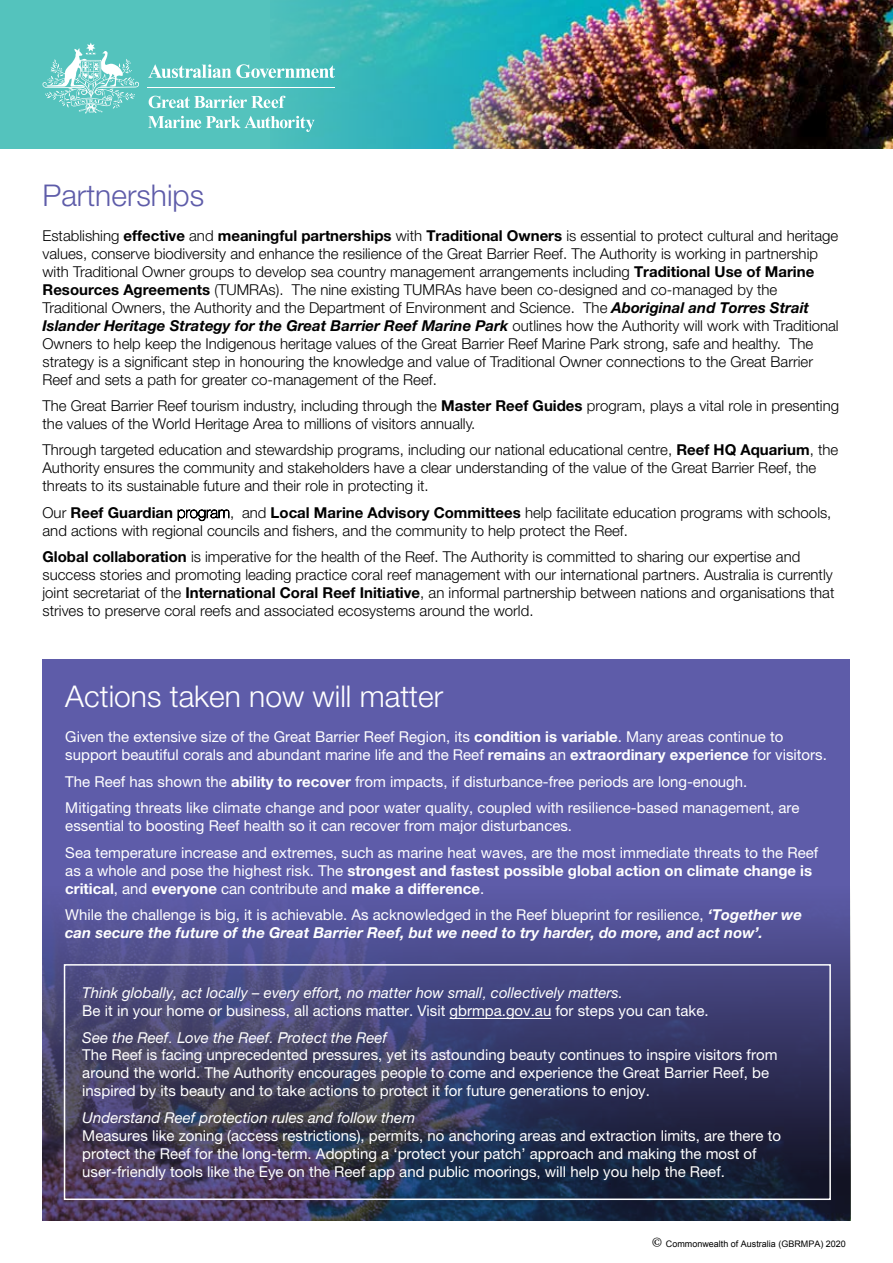
<style>
.page{position:relative;width:893px;height:1263px;background:#fff}
.page>*{position:absolute;margin:0;border:0;box-sizing:border-box;transform-origin:0 0}
.t1{font:300 30px "Helvetica Neue LT Pro";color:#fff}
.t2{font:300 30px "Helvetica Neue LT Pro";color:#5e5ca9}
.t3{font:300 15px/18px "Helvetica Neue LT Pro";color:#000}
.t4{font:15px/18px "Helvetica Neue LT Pro";color:#fff}
.t5{font:italic 700 15px/18px "Helvetica Neue LT Pro";color:#fff}
.t6{font:700 15px/18px "Helvetica Neue LT Pro";color:#fff}
.t7{font:italic 15px "Helvetica Neue LT Pro";color:#fff}
.t8{font:9px "Arial";color:#000}
.s1{font-weight:700}
.s2{font-weight:700;font-style:italic}
.s3{font-family:"Helvetica Neue LT Std";font-weight:200}
.s4{font-weight:400}
.s5{font-weight:400;font-style:normal}
.s6{font-style:italic}
.s7{font-family:"Arial";font-style:italic}
.s8{font-family:"Arial"}
.s9{font-family:"Minion Pro";font-size:15px}
</style>
<div class="page">
<div style="left:0;top:0;width:893px;height:149px;background:#54c3bd"></div>
<img style="left:274px;top:0;width:619px;height:149px">
<img style="left:43px;top:662px;width:807px;height:558px">
<svg style="left:148px;top:64px;width:187px;height:14px"></svg>
<hr style="left:148px;top:87px;width:187px;height:1px;background:#fff">
<svg style="left:149px;top:96px;width:137px;height:12px"></svg>
<svg style="left:148px;top:116px;width:167px;height:16px"></svg>
<svg style="left:42px;top:43px;width:97px;height:70px"></svg>
<hr style="left:450px;top:1018px;width:101px;height:1px;background:#fff">
<div style="left:64px;top:964px;width:767px;height:236px;border:2px solid #fff"></div>
<h1 class="t2" style="left:43px;top:177px;width:163px">Partnerships</h1>
<p class="t3" style="left:43px;top:226px;width:798px">Establishing <span class="s1">effective</span> and <span class="s1">meaningful partnerships</span> with <span class="s1">Traditional Owners</span> is essential to protect cultural and heritage values, conserve biodiversity and enhance the resilience of the Great Barrier Reef. The Authority is working in partnership with Traditional Owner groups to develop sea country management arrangements including <span class="s1">Traditional Use of Marine Resources Agreements</span> (TUMRAs). The nine existing TUMRAs have been co-designed and co-managed by the Traditional Owners, the Authority and the Department of Environment and Science. The <span class="s2">Aboriginal and Torres Strait Islander Heritage Strategy for the Great Barrier Reef Marine Park</span> outlines how the Authority will work with Traditional Owners to help keep the Indigenous heritage values of the Great Barrier Reef Marine Park strong, safe and healthy. The strategy is a significant step in honouring the knowledge and value of Traditional Owner connections to the Great Barrier Reef and sets a path for greater co-management of the Reef.</p>
<p class="t3" style="left:43px;top:397px;width:798px">The Great Barrier Reef tourism industry, including through the <span class="s1">Master Reef Guides</span> program, plays a vital role in presenting the values of the World Heritage Area to millions of visitors annually.</p>
<p class="t3" style="left:43px;top:441px;width:797px">Through targeted education and stewardship programs, including our national educational centre, <span class="s1">Reef HQ Aquarium</span>, the<br>Authority ensures the community and stakeholders have a clear understanding of the value of the Great Barrier Reef, the threats to its sustainable future and their role in protecting it.</p>
<p class="t3" style="left:43px;top:503px;width:790px">Our <span class="s1">Reef Guardian</span> <span class="s3">program</span>, and <span class="s1">Local Marine Advisory Committees</span> help facilitate education programs with schools, and actions with regional councils and fishers, and the community to help protect the Reef.</p>
<p class="t3" style="left:43px;top:547px;width:793px"><span class="s1">Global collaboration</span> is imperative for the health of the Reef. The Authority is committed to sharing our expertise and success stories and promoting leading practice coral reef management with our international partners. Australia is currently joint secretariat of the <span class="s1">International Coral Reef Initiative</span>, an informal partnership between nations and organisations that strives to preserve coral reefs and associated ecosystems around the world.</p>
<h1 class="t1" style="left:65px;top:678px;width:379px">Actions taken now will matter</h1>
<p class="t4" style="left:65px;top:727px;width:763px">Given the extensive size of the Great Barrier Reef Region, its <span class="s1">condition is variable</span>. Many areas continue to support beautiful corals and abundant marine life and the Reef <span class="s1">remains</span> an <span class="s1">extraordinary experience</span> for visitors.</p>
<p class="t4" style="left:65px;top:768px;width:736px;line-height:26.5px">The Reef has shown the <span class="s1">ability to recover</span> from impacts, if disturbance-free periods are long-enough.<br>Mitigating threats like climate change and poor water quality, coupled with resilience-based management, are</p>
<p class="t4" style="left:65px;top:812px;width:754px;line-height:26.5px">essential to boosting Reef health so it can recover from major disturbances.<br>Sea temperature increase and extremes, such as marine heat waves, are the most immediate threats to the Reef</p>
<p class="t6" style="left:65px;top:861px;width:748px"><span class="s4">as a whole and pose the highest risk. The</span> strongest and fastest possible global action on climate change is critical<span class="s4">, and</span> everyone <span class="s4">can contribute and</span> make a difference<span class="s4">.</span></p>
<p class="t5" style="left:65px;top:905px;width:738px"><span class="s5">While the challenge is big, it is achievable. As acknowledged in the Reef blueprint for resilience,</span> ‘Together we can secure the future of the Great Barrier Reef, but we need to try harder, do more, and act now’.</p>
<p class="t4" style="left:82px;top:983px;width:628px"><span class="s6">Think globally, act locally – every effort, no matter how small</span><span class="s7">,</span> <span class="s6">collectively matters.<br></span>Be it in your home or business, all actions matter. Visit gbrmpa.gov.au for steps you can take.</p>
<p class="t4" style="left:82px;top:1028px;width:697px"><span class="s6">See the Reef</span><span class="s7">. L</span><span class="s6">ove the Reef</span><span class="s7">. P</span><span class="s6">rotect the Reef<br></span>The Reef is facing unprecedented pressures, yet its astounding beauty continues to inspire visitors from around the world. The Authority encourages people to come and experience the Great Barrier Reef, be inspired by its beauty and to take actions to protect it for future generations to enjoy.</p>
<p class="t7" style="left:82px;top:1108px;width:334px">Understand Reef protection rules and follow them</p>
<p class="t4" style="left:82px;top:1126px;width:700px">Measures like zoning (access restrictions), permits, no anchoring areas and extraction limits, are there to protect the Reef for the long-term. Adopting a ‘protect your patch’ approach and making the most of user-friendly tools like the Eye on the Reef app and public moorings<span class="s8">,</span> will help you help the Reef.</p>
<p class="t8" style="left:652px;top:1237px;width:195px"><span class="s9">©</span> Commonwealth of Australia (GBRMPA) 2020</p>
</div>
